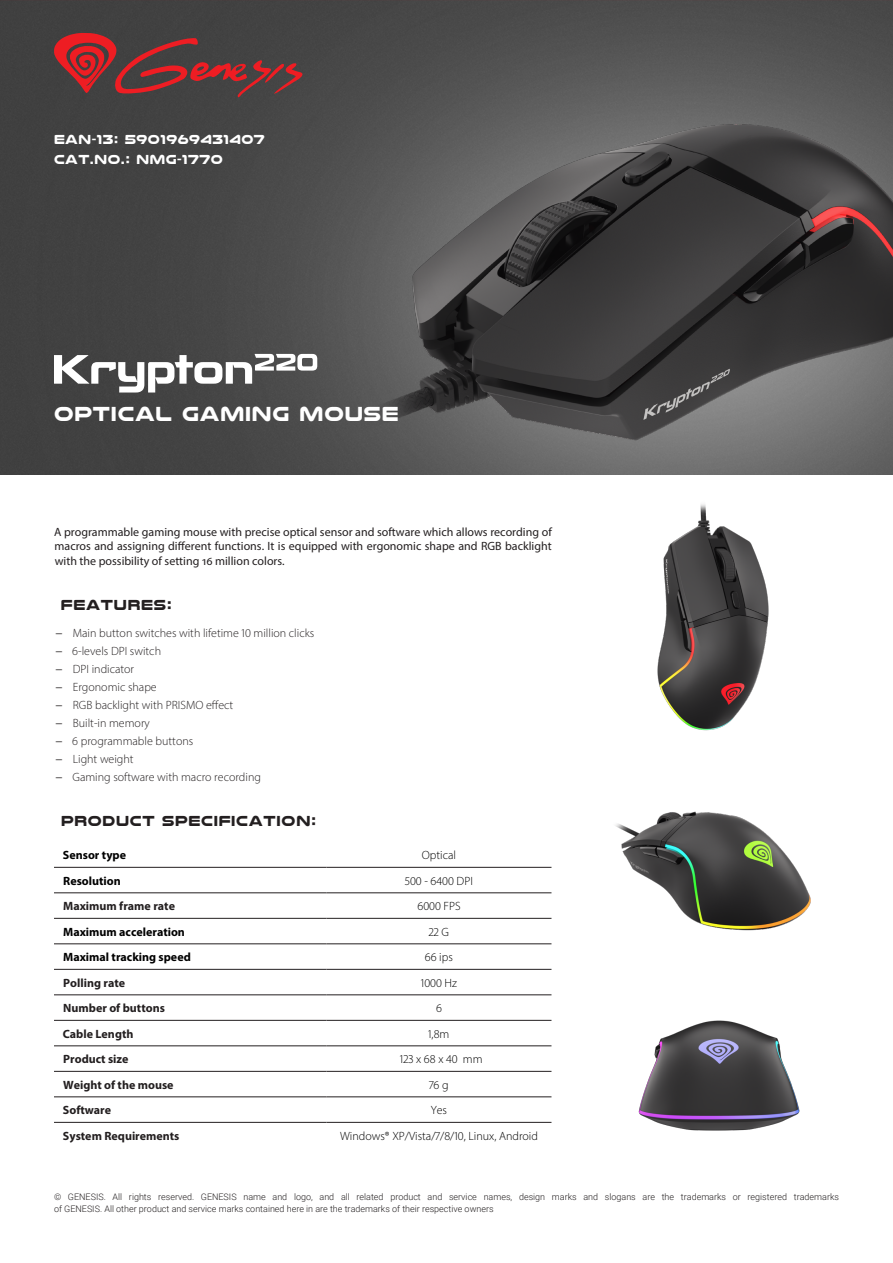
<style>
.page{position:relative;width:893px;height:1263px;background:#fff}
.page>*{position:absolute;margin:0;border:0;box-sizing:border-box;transform-origin:0 0}
.t1{font:700 21px "Nulshock Rg";letter-spacing:.04em;color:#fff}
.Header_in_TEXT_2{font:700 15px "Nulshock Rg";letter-spacing:.05em;color:#231f20}
.t2{font:700 13.5px "Nulshock Rg";letter-spacing:.04em;color:#fff}
.TEXT{font:12px/14.4px "Myriad Pro";color:#231f20;text-align:justify}
.t3{font:300 12px "Myriad Pro";color:#231f20}
.t4{font:700 12px "Myriad Pro";color:#231f20}
.t5{font:300 12px "Myriad Pro";color:#000}
.t6{font:700 12px "Myriad Pro";color:#000}
.t7{font:300 9px/12px "Roboto";color:#231f20}
.s1{font-weight:400}
</style>
<div class="page">
<img style="left:0;top:0;width:893px;height:475px">
<img style="left:330px;top:12px;width:563px;height:463px">
<img style="left:657px;top:504px;width:112px;height:227px">
<img style="left:615px;top:811px;width:196px;height:120px">
<img style="left:638px;top:1020px;width:162px;height:111px">
<svg style="left:54px;top:33px;width:250px;height:65px;background:#6b393a"></svg>
<svg style="left:54px;top:354px;width:263px;height:38px"></svg>
<hr style="left:54px;top:867px;width:272px;height:1px;background:#231f20">
<hr style="left:326px;top:867px;width:225px;height:1px;background:#231f20">
<hr style="left:54px;top:892px;width:272px;height:1px;background:#231f20">
<hr style="left:326px;top:892px;width:225px;height:1px;background:#231f20">
<hr style="left:54px;top:918px;width:272px;height:1px;background:#231f20">
<hr style="left:326px;top:918px;width:225px;height:1px;background:#231f20">
<hr style="left:54px;top:943px;width:272px;height:1px;background:#231f20">
<hr style="left:326px;top:943px;width:225px;height:1px;background:#231f20">
<hr style="left:54px;top:969px;width:272px;height:1px;background:#231f20">
<hr style="left:326px;top:969px;width:225px;height:1px;background:#231f20">
<hr style="left:54px;top:994px;width:272px;height:1px;background:#231f20">
<hr style="left:326px;top:994px;width:225px;height:1px;background:#231f20">
<hr style="left:54px;top:1020px;width:272px;height:1px;background:#231f20">
<hr style="left:326px;top:1020px;width:225px;height:1px;background:#231f20">
<hr style="left:54px;top:1045px;width:272px;height:1px;background:#231f20">
<hr style="left:326px;top:1045px;width:225px;height:1px;background:#231f20">
<hr style="left:54px;top:1071px;width:272px;height:1px;background:#231f20">
<hr style="left:326px;top:1071px;width:225px;height:1px;background:#231f20">
<hr style="left:54px;top:1096px;width:272px;height:1px;background:#231f20">
<hr style="left:326px;top:1096px;width:225px;height:1px;background:#231f20">
<hr style="left:54px;top:1122px;width:272px;height:1px;background:#231f20">
<hr style="left:326px;top:1122px;width:225px;height:1px;background:#231f20">
<p class="t2" style="left:54px;top:131px;width:212px">EAN-13: 5901969431407</p>
<p class="t2" style="left:54px;top:151px;width:170px">CAT.NO.: NMG-1770</p>
<p class="t1" style="left:54px;top:401px;width:346px">OPTICAL GAMING MOUSE</p>
<p class="TEXT" style="left:54px;top:524px;width:499px">A programmable gaming mouse with precise optical sensor and software which allows recording of macros and assigning different functions. It is equipped with ergonomic shape and RGB backlight with the possibility of setting 16 million colors.</p>
<p class="Header_in_TEXT_2" style="left:61px;top:595px;width:113px">FEATURES:</p>
<p class="t3" style="left:56px;top:625px;width:260px"><span class="s1">−</span> Main button switches with lifetime 10 million clicks</p>
<p class="t3" style="left:56px;top:643px;width:107px"><span class="s1">−</span> 6-levels DPI switch</p>
<p class="t3" style="left:56px;top:661px;width:80px"><span class="s1">−</span> DPI indicator</p>
<p class="t3" style="left:56px;top:679px;width:103px"><span class="s1">−</span> Ergonomic shape</p>
<p class="t3" style="left:56px;top:697px;width:179px"><span class="s1">−</span> RGB backlight with PRISMO effect</p>
<p class="t3" style="left:56px;top:715px;width:96px"><span class="s1">−</span> Built-in memory</p>
<p class="t3" style="left:56px;top:733px;width:139px"><span class="s1">−</span> 6 programmable buttons</p>
<p class="t3" style="left:56px;top:751px;width:80px"><span class="s1">−</span> Light weight</p>
<p class="t3" style="left:56px;top:769px;width:207px"><span class="s1">−</span> Gaming software with macro recording</p>
<p class="Header_in_TEXT_2" style="left:61px;top:811px;width:257px">PRODUCT SPECIFICATION:</p>
<p class="t6" style="left:63px;top:847px;width:65px">Sensor type</p>
<p class="t5" style="left:422px;top:847px;width:36px">Optical</p>
<p class="t6" style="left:63px;top:873px;width:59px">Resolution</p>
<p class="t5" style="left:405px;top:873px;width:70px">500 - 6400 DPI</p>
<p class="t4" style="left:63px;top:898px;width:113px">Maximum frame rate</p>
<p class="t5" style="left:417px;top:899px;width:45px">6000 FPS</p>
<p class="t6" style="left:63px;top:924px;width:123px">Maximum acceleration</p>
<p class="t5" style="left:429px;top:924px;width:22px">22 G</p>
<p class="t6" style="left:63px;top:949px;width:129px">Maximal tracking speed</p>
<p class="t5" style="left:425px;top:950px;width:30px">66 ips</p>
<p class="t4" style="left:63px;top:975px;width:63px">Polling rate</p>
<p class="t5" style="left:421px;top:975px;width:38px">1000 Hz</p>
<p class="t4" style="left:63px;top:1000px;width:103px">Number of buttons</p>
<p class="t5" style="left:436px;top:1001px;width:7px">6</p>
<p class="t4" style="left:63px;top:1026px;width:72px">Cable Length</p>
<p class="t5" style="left:428px;top:1026px;width:23px">1,8m</p>
<p class="t4" style="left:63px;top:1051px;width:67px">Product size</p>
<p class="t5" style="left:400px;top:1052px;width:84px">123 x 68 x 40 mm</p>
<p class="t4" style="left:63px;top:1077px;width:112px">Weight of the mouse</p>
<p class="t5" style="left:429px;top:1077px;width:21px">76 g</p>
<p class="t4" style="left:63px;top:1102px;width:50px">Software</p>
<p class="t5" style="left:431px;top:1103px;width:18px">Yes</p>
<p class="t4" style="left:63px;top:1128px;width:118px">System Requirements</p>
<p class="t5" style="left:340px;top:1128px;width:199px">Windows® XP/Vista/7/8/10, Linux, Android</p>
<p class="t7" style="left:54px;top:1190px;width:786px">© GENESIS. All rights reserved. GENESIS name and logo, and all related product and service names, design marks and slogans are the trademarks or registered trademarks of GENESIS. All other product and service marks contained here in are the trademarks of their respective owners</p>
</div>
